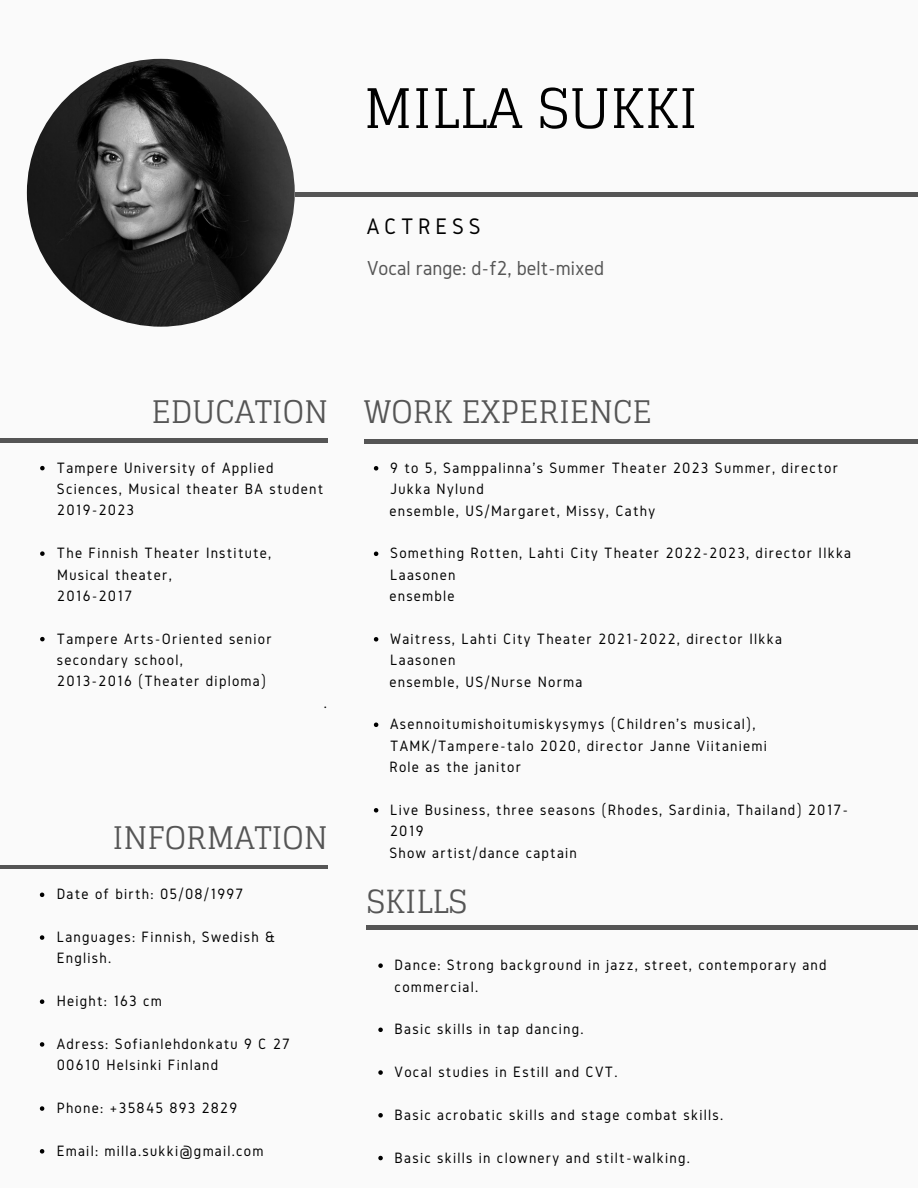
<style>
.page{position:relative;width:918px;height:1188px;background:#fafafa}
.page>*{position:absolute;margin:0;border:0;box-sizing:border-box;transform-origin:0 0}
.t1{font:54.45px "Glegoo";color:#000}
.t2{font:31.95px "Glegoo";color:#555}
.t3{font:31.2px "Glegoo";color:#555}
.t4{font:23.4px "Gidole";letter-spacing:.2em;color:#000}
.t5{font:21px "Gidole";color:#555}
.t6{font:15.6px/21.3px "Gidole";letter-spacing:.08em;color:#000}
</style>
<div class="page">
<hr style="left:295px;top:193px;width:623px;height:3px;background:#555">
<hr style="left:0;top:439px;width:328px;height:3px;background:#555">
<svg style="left:40px;top:466px;width:5px;height:4px"></svg>
<svg style="left:40px;top:551px;width:5px;height:5px"></svg>
<svg style="left:40px;top:637px;width:5px;height:4px"></svg>
<hr style="left:0;top:866px;width:328px;height:3px;background:#555">
<svg style="left:40px;top:893px;width:4px;height:4px"></svg>
<svg style="left:40px;top:935px;width:4px;height:5px"></svg>
<svg style="left:40px;top:999px;width:4px;height:5px"></svg>
<svg style="left:40px;top:1042px;width:4px;height:5px"></svg>
<svg style="left:40px;top:1106px;width:4px;height:5px"></svg>
<svg style="left:40px;top:1149px;width:4px;height:5px"></svg>
<hr style="left:364px;top:440px;width:554px;height:3px;background:#555">
<svg style="left:374px;top:466px;width:4px;height:5px"></svg>
<svg style="left:374px;top:552px;width:4px;height:4px"></svg>
<svg style="left:374px;top:637px;width:4px;height:5px"></svg>
<svg style="left:374px;top:723px;width:4px;height:4px"></svg>
<svg style="left:374px;top:808px;width:4px;height:5px"></svg>
<hr style="left:367px;top:926px;width:551px;height:3px;background:#555">
<svg style="left:378px;top:963px;width:5px;height:5px"></svg>
<svg style="left:378px;top:1028px;width:5px;height:4px"></svg>
<svg style="left:378px;top:1070px;width:5px;height:5px"></svg>
<svg style="left:378px;top:1113px;width:5px;height:5px"></svg>
<svg style="left:378px;top:1156px;width:5px;height:4px"></svg>
<img style="left:27px;top:59px;width:268px;height:268px;border-radius:50%">
<p class="t1" style="left:364px;top:77px;width:336px">MILLA SUKKI</p>
<p class="t4" style="left:367px;top:213px;width:115px">ACTRESS</p>
<p class="t5" style="left:367px;top:256px;width:239px">Vocal range: d-f2, belt-mixed</p>
<p class="t3" style="left:152px;top:394px;width:178px">EDUCATION</p>
<p class="t6" style="left:57px;top:457px;width:268px">Tampere University of Applied<br>Sciences, Musical theater BA student</p>
<p class="t6" style="left:57px;top:499px;width:78px">2019-2023</p>
<p class="t6" style="left:57px;top:542px;width:216px">The Finnish Theater Institute,</p>
<p class="t6" style="left:57px;top:563px;width:116px">Musical theater,</p>
<p class="t6" style="left:57px;top:585px;width:76px">2016-2017</p>
<p class="t6" style="left:57px;top:628px;width:216px">Tampere Arts-Oriented senior secondary school,</p>
<p class="t6" style="left:57px;top:670px;width:210px">2013-2016 (Theater diploma)</p>
<p class="t6" style="left:324px;top:692px;width:5px">.</p>
<p class="t3" style="left:113px;top:820px;width:217px">INFORMATION</p>
<p class="t6" style="left:57px;top:883px;width:188px">Date of birth: 05/08/1997</p>
<p class="t6" style="left:57px;top:926px;width:220px">Languages: Finnish, Swedish &amp;<br>English.</p>
<p class="t6" style="left:57px;top:990px;width:107px">Height: 163 cm</p>
<p class="t6" style="left:57px;top:1033px;width:235px">Adress: Sofianlehdonkatu 9 C 27<br>00610 Helsinki Finland</p>
<p class="t6" style="left:57px;top:1097px;width:182px">Phone: +35845 893 2829</p>
<p class="t6" style="left:57px;top:1140px;width:208px">Email: milla.sukki@gmail.com</p>
<p class="t3" style="left:364px;top:394px;width:290px">WORK EXPERIENCE</p>
<p class="t6" style="left:390px;top:457px;width:449px">9 to 5, Samppalinna's Summer Theater 2023 Summer, director<br>Jukka Nylund</p>
<p class="t6" style="left:389px;top:499px;width:267px">ensemble, US/Margaret, Missy, Cathy</p>
<p class="t6" style="left:390px;top:542px;width:463px">Something Rotten, Lahti City Theater 2022-2023, director Ilkka<br>Laasonen</p>
<p class="t6" style="left:389px;top:585px;width:67px">ensemble</p>
<p class="t6" style="left:390px;top:628px;width:393px">Waitress, Lahti City Theater 2021-2022, director Ilkka<br>Laasonen</p>
<p class="t6" style="left:389px;top:670px;width:195px">ensemble, US/Nurse Norma</p>
<p class="t6" style="left:390px;top:713px;width:378px">Asennoitumishoitumiskysymys (Children's musical),<br>TAMK/Tampere-talo 2020, director Janne Viitaniemi</p>
<p class="t6" style="left:389px;top:756px;width:133px">Role as the janitor</p>
<p class="t6" style="left:390px;top:799px;width:460px">Live Business, three seasons (Rhodes, Sardinia, Thailand) 2017-<br>2019</p>
<p class="t6" style="left:389px;top:841px;width:189px">Show artist/dance captain</p>
<p class="t2" style="left:367px;top:883px;width:102px">SKILLS</p>
<p class="t6" style="left:395px;top:954px;width:433px">Dance: Strong background in jazz, street, contemporary and commercial.</p>
<p class="t6" style="left:395px;top:1018px;width:191px">Basic skills in tap dancing.</p>
<p class="t6" style="left:395px;top:1061px;width:224px">Vocal studies in Estill and CVT.</p>
<p class="t6" style="left:395px;top:1104px;width:330px">Basic acrobatic skills and stage combat skills.</p>
<p class="t6" style="left:395px;top:1147px;width:297px">Basic skills in clownery and stilt-walking.</p>
</div>
